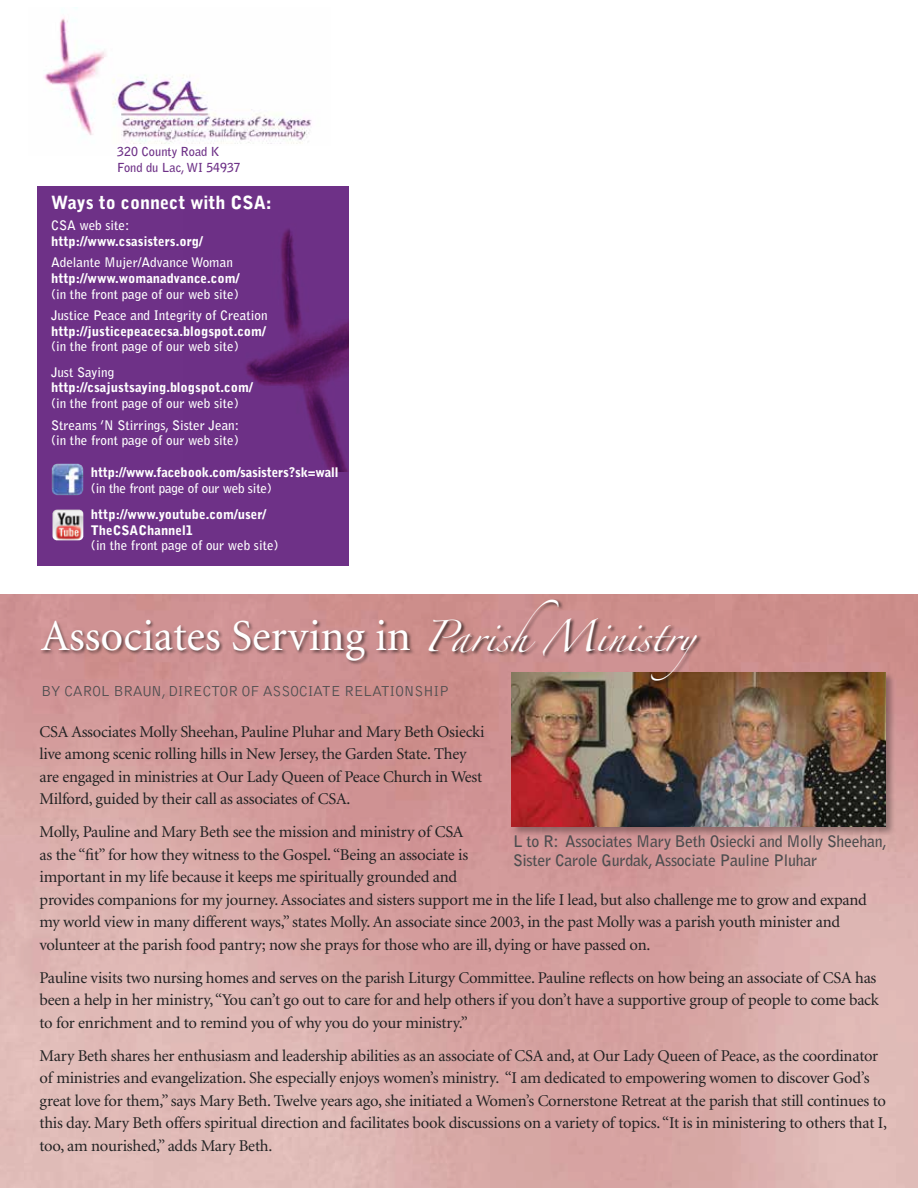
<style>
.page{position:relative;width:918px;height:1188px;background:#fff}
.page>*{position:absolute;margin:0;border:0;box-sizing:border-box;transform-origin:0 0}
.t1{font:44.25px "Minion";color:#fff}
.t2{font:28.05px "Zapfino";color:#fff}
.t3{font:900 18.15px "Bell Gothic";color:#fff}
.t4{font:16.5px/22.5px "Minion";letter-spacing:-.015em;color:#222223}
.t5{font:700 15.9px/19.5px "Bell Gothic";letter-spacing:-.02em;color:#4d4d4f}
.t6{font:300 15px "Bell Gothic";letter-spacing:-.025em;color:#4d4d4f}
.t7{font:700 13.2px/21.8px "Bell Gothic";color:#fff}
.t8{font:900 13.2px/15.6px "Bell Gothic";color:#fff}
.t9{font:700 12.45px/16.5px "Bell Gothic";color:#6e3187}
</style>
<div class="page">
<img style="left:43px;top:17px;width:269px;height:127px">
<div style="left:38px;top:186px;width:311px;height:380px;background:#6e3187"></div>
<img style="left:246px;top:229px;width:103px;height:243px">
<img style="left:52px;top:464px;width:31px;height:31px">
<img style="left:53px;top:510px;width:30px;height:30px">
<div style="left:40px;top:619px;width:375px;height:47px;background:#000;opacity:.5"></div>
<div style="left:511px;top:672px;width:385px;height:165px;background:#000;opacity:.3"></div>
<img style="left:512px;top:673px;width:374px;height:153px">
<div style="left:428px;top:599px;width:274px;height:86px;background:#000;opacity:.65"></div>
<p class="t9" style="left:117px;top:143px;width:125px">320 County Road K<br>Fond du Lac, WI 54937</p>
<p class="t3" style="left:51px;top:192px;width:222px">Ways to connect with CSA:</p>
<p class="t7" style="left:51px;top:214px;width:80px">CSA web site:</p>
<p class="t8" style="left:51px;top:233px;width:153px">http://www.csasisters.org/</p>
<p class="t7" style="left:51px;top:252px;width:183px">Adelante Mujer/Advance Woman</p>
<p class="t8" style="left:51px;top:271px;width:190px">http://www.womanadvance.com/</p>
<p class="t7" style="left:51px;top:283px;width:218px">(in the front page of our web site)<br>Justice Peace and Integrity of Creation</p>
<p class="t8" style="left:51px;top:323px;width:216px">http://justicepeacecsa.blogspot.com/</p>
<p class="t7" style="left:51px;top:334px;width:189px;line-height:25.5px">(in the front page of our web site)<br>Just Saying</p>
<p class="t8" style="left:51px;top:380px;width:203px">http://csajustsaying.blogspot.com/</p>
<p class="t7" style="left:51px;top:392px;width:190px">(in the front page of our web site)<br>Streams ’N Stirrings, Sister Jean:</p>
<p class="t7" style="left:51px;top:430px;width:189px">(in the front page of our web site)</p>
<p class="t8" style="left:91px;top:465px;width:249px">http://www.facebook.com/sasisters?sk=wall</p>
<p class="t7" style="left:91px;top:477px;width:183px">(in the front page of our web site)</p>
<p class="t8" style="left:91px;top:507px;width:177px">http://www.youtube.com/user/<br>TheCSAChannel1</p>
<p class="t7" style="left:91px;top:535px;width:189px">(in the front page of our web site)</p>
<h2 class="t2" style="left:423px;top:625px;width:302px">ParishMinistry</h2>
<h1 class="t1" style="left:41px;top:614px;width:372px">Associates Serving in</h1>
<p class="t6" style="left:41px;top:683px;width:410px">BY CAROL BRAUN, DIRECTOR OF ASSOCIATE RELATIONSHIP</p>
<p class="t4" style="left:40px;top:721px;width:446px">CSA Associates Molly Sheehan, Pauline Pluhar and Mary Beth Osiecki live among scenic rolling hills in New Jersey, the Garden State. They are engaged in ministries at Our Lady Queen of Peace Church in West Milford, guided by their call as associates of CSA.</p>
<p class="t4" style="left:40px;top:821px;width:829px">Molly, Pauline and Mary Beth see the mission and ministry of CSA<br>as the “fit” for how they witness to the Gospel. “Being an associate is<br>important in my life because it keeps me spiritually grounded and<br>provides companions for my journey. Associates and sisters support me in the life I lead, but also challenge me to grow and expand my world view in many different ways,” states Molly. An associate since 2003, in the past Molly was a parish youth minister and volunteer at the parish food pantry; now she prays for those who are ill, dying or have passed on.</p>
<p class="t4" style="left:40px;top:967px;width:841px">Pauline visits two nursing homes and serves on the parish Liturgy Committee. Pauline reflects on how being an associate of CSA has been a help in her ministry, “You can’t go out to care for and help others if you don’t have a supportive group of people to come back to for enrichment and to remind you of why you do your ministry.”</p>
<p class="t4" style="left:40px;top:1045px;width:849px">Mary Beth shares her enthusiasm and leadership abilities as an associate of CSA and, at Our Lady Queen of Peace, as the coordinator of ministries and evangelization. She especially enjoys women’s ministry. “I am dedicated to empowering women to discover God’s great love for them,” says Mary Beth. Twelve years ago, she initiated a Women’s Cornerstone Retreat at the parish that still continues to this day. Mary Beth offers spiritual direction and facilitates book discussions on a variety of topics. “It is in ministering to others that I, too, am nourished,” adds Mary Beth.</p>
<p class="t5" style="left:513px;top:831px;width:376px">L to R: Associates Mary Beth Osiecki and Molly Sheehan,<br>Sister Carole Gurdak, Associate Pauline Pluhar</p>
</div>
